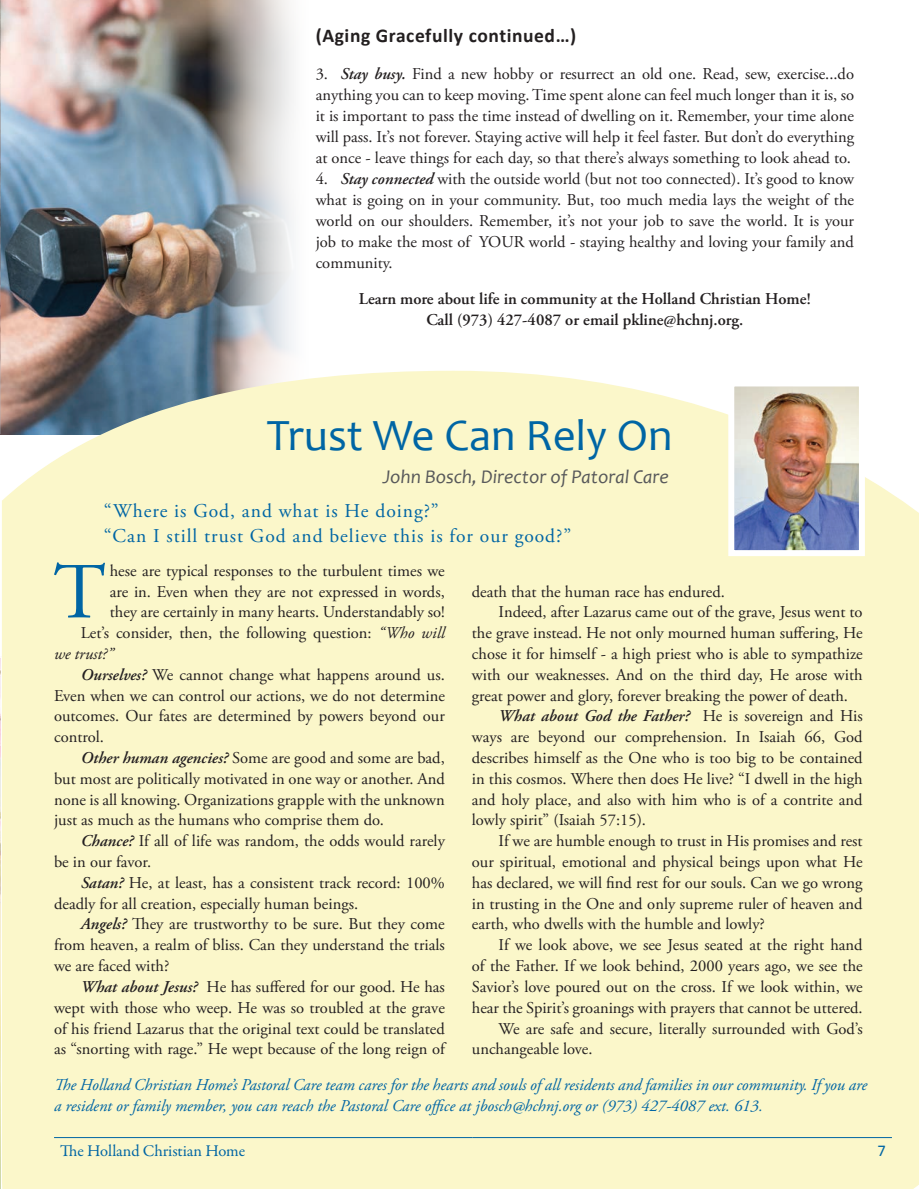
<style>
.page{position:relative;width:919px;height:1189px;background:#fff}
.page>*{position:absolute;margin:0;border:0;box-sizing:border-box;transform-origin:0 0}
.t1{font:79.2px "Adobe Garamond Pro";color:#0065a4}
.t2{font:45px "Candara";color:#0065a4}
.t3{font:19.5px "Adobe Garamond Pro";letter-spacing:.05em;color:#0065a4}
.t4{font:italic 19.5px "Candara";color:#57585a}
.t5{font:700 19.5px "Calibri";letter-spacing:.03em;color:#231f20}
.t6{font:16.5px/20.9px "Adobe Garamond Pro";color:#231f20;text-align:justify}
.t7{font:italic 16.5px/20.9px "Adobe Garamond Pro";color:#0065a4}
.t8{font:600 16.5px/21px "Adobe Garamond Pro";color:#231f20;text-align:center}
.t9{font:16.5px "Garamond Premr Pro";letter-spacing:-.005em;color:#0065a4}
.t10{font:16.5px "Calibri";color:#0065a4}
.s1{font-weight:600;font-style:italic}
.s2{font-style:italic}
</style>
<div class="page">
<img style="left:0;top:0;width:294px;height:434px">
<div style="left:2px;top:370px;width:916px;height:818px;background:#fbf7ca"></div>
<hr style="left:54px;top:1136px;width:418px;height:1px;background:#0065a4">
<hr style="left:472px;top:1136px;width:419px;height:1px;background:#0065a4">
<img style="left:735px;top:387px;width:122px;height:162px">
<div style="left:728px;top:380px;width:136px;height:176px;border:6px solid #fff"></div>
<svg style="left:0;top:658px;width:1px;height:531px"></svg>
<p class="t5" style="left:315px;top:23px;width:262px">(Aging Gracefully continued…)</p>
<p class="t6" style="left:315px;top:64px;width:539px">3. <span class="s1">Stay busy.</span> Find a new hobby or resurrect an old one. Read, sew, exercise...do anything you can to keep moving. Time spent alone can feel much longer than it is, so it is important to pass the time instead of dwelling on it. Remember, your time alone will pass. It’s not forever. Staying active will help it feel faster. But don’t do everything at once - leave things for each day, so that there’s always something to look ahead to.</p>
<p class="t6" style="left:315px;top:169px;width:539px">4. <span class="s1">Stay connected</span> with the outside world (but not too connected). It’s good to know what is going on in your community. But, too much media lays the weight of the world on our shoulders. Remember, it’s not your job to save the world. It is your job to make the most of YOUR world - staying healthy and loving your family and community.</p>
<p class="t8" style="left:358px;top:289px;width:453px">Learn more about life in community at the Holland Christian Home!<br>Call (973) 427-4087 or email pkline@hchnj.org.</p>
<p class="t2" style="left:267px;top:408px;width:407px">Trust We Can Rely On</p>
<p class="t4" style="left:382px;top:465px;width:287px">John Bosch, Director of Patoral Care</p>
<p class="t3" style="left:104px;top:499px;width:336px">“Where is God, and what is He doing?”</p>
<p class="t3" style="left:104px;top:524px;width:469px">“Can I still trust God and believe this is for our good?”</p>
<p class="t1" style="left:53px;top:544px;width:54px">T</p>
<p class="t6" style="left:110px;top:560px;width:336px">hese are typical responses to the turbulent times we are in. Even when they are not expressed in words, they are certainly in many hearts. Understandably so!</p>
<p class="t6" style="left:54px;top:623px;width:392px;text-indent:27px">Let’s consider, then, the following question: <span class="s2">“Who will we trust?”</span></p>
<p class="t6" style="left:54px;top:664px;width:392px;text-indent:27px"><span class="s1">Ourselves?</span> We cannot change what happens around us.<br>Even when we can control our actions, we do not determine outcomes. Our fates are determined by powers beyond our control.</p>
<p class="t6" style="left:54px;top:747px;width:392px;text-indent:27px"><span class="s1">Other human agencies?</span> Some are good and some are bad, but most are politically motivated in one way or another. And none is all knowing. Organizations grapple with the unknown just as much as the humans who comprise them do.</p>
<p class="t6" style="left:54px;top:830px;width:392px;text-indent:27px"><span class="s1">Chance?</span> If all of life was random, the odds would rarely be in our favor.</p>
<p class="t6" style="left:54px;top:872px;width:392px;text-indent:27px"><span class="s1">Satan?</span> He, at least, has a consistent track record: 100% deadly for all creation, especially human beings.</p>
<p class="t6" style="left:54px;top:914px;width:392px;text-indent:27px"><span class="s1">Angels?</span> They are trustworthy to be sure. But they come from heaven, a realm of bliss. Can they understand the trials we are faced with?</p>
<p class="t6" style="left:54px;top:976px;width:392px;text-indent:27px"><span class="s1">What about Jesus?</span> He has suffered for our good. He has wept with those who weep. He was so troubled at the grave of his friend Lazarus that the original text could be translated as “snorting with rage.” He wept because of the long reign of</p>
<p class="t6" style="left:471px;top:581px;width:254px">death that the human race has endured.</p>
<p class="t6" style="left:471px;top:602px;width:392px;text-indent:27px">Indeed, after Lazarus came out of the grave, Jesus went to the grave instead. He not only mourned human suffering, He chose it for himself - a high priest who is able to sympathize with our weaknesses. And on the third day, He arose with great power and glory, forever breaking the power of death.</p>
<p class="t6" style="left:471px;top:706px;width:392px;text-indent:27px"><span class="s1">What about God the Father?</span> He is sovereign and His ways are beyond our comprehension. In Isaiah 66, God describes himself as the One who is too big to be contained in this cosmos. Where then does He live? “I dwell in the high and holy place, and also with him who is of a contrite and lowly spirit” (Isaiah 57:15).</p>
<p class="t6" style="left:471px;top:830px;width:392px;text-indent:27px">If we are humble enough to trust in His promises and rest our spiritual, emotional and physical beings upon what He has declared, we will find rest for our souls. Can we go wrong in trusting in the One and only supreme ruler of heaven and earth, who dwells with the humble and lowly?</p>
<p class="t6" style="left:471px;top:934px;width:392px;text-indent:27px">If we look above, we see Jesus seated at the right hand of the Father. If we look behind, 2000 years ago, we see the Savior’s love poured out on the cross. If we look within, we hear the Spirit’s groanings with prayers that cannot be uttered.</p>
<p class="t6" style="left:471px;top:1018px;width:392px;text-indent:27px">We are safe and secure, literally surrounded with God’s unchangeable love.</p>
<p class="t7" style="left:54px;top:1074px;width:814px">The Holland Christian Home’s Pastoral Care team cares for the hearts and souls of all residents and families in our community. If you are a resident or family member, you can reach the Pastoral Care office at jbosch@hchnj.org or (973) 427-4087 ext. 613.</p>
<p class="t9" style="left:60px;top:1140px;width:187px">The Holland Christian Home</p>
<p class="t10" style="left:877px;top:1139px;width:10px">7</p>
</div>
